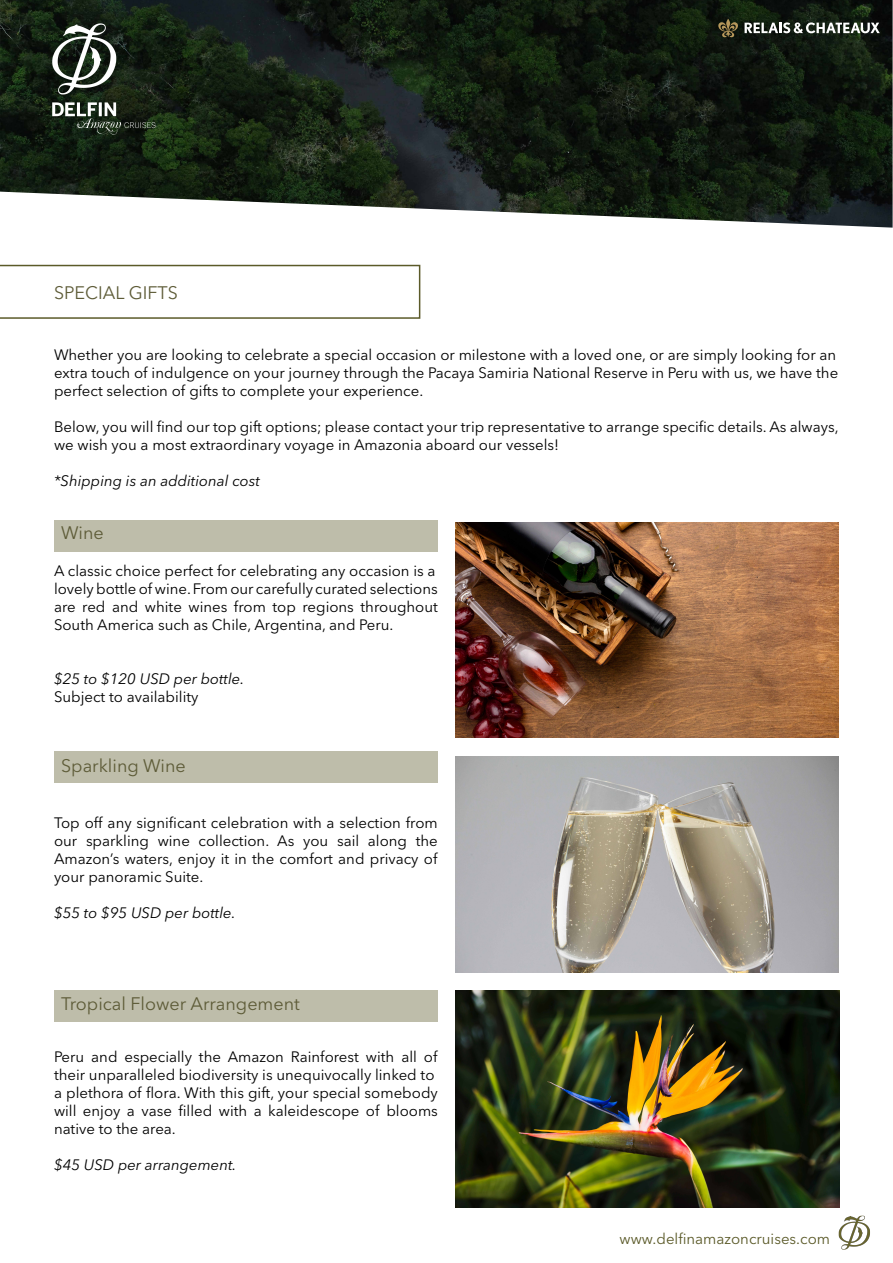
<style>
.page{position:relative;width:893px;height:1263px;background:#fff}
.page>*{position:absolute;margin:0;border:0;box-sizing:border-box;transform-origin:0 0}
.t1{font:18px "Avenir Next LT Pro";color:#5e5c38}
.t2{font:15px/18px "Avenir Next LT Pro";color:#000}
.t3{font:italic 15px "Avenir Next LT Pro";color:#000}
.t4{font:15px "Avenir Next LT Pro";color:#5b5a29}
</style>
<div class="page">
<img style="left:838px;top:1215px;width:32px;height:35px">
<div style="left:54px;top:990px;width:383px;height:32px;background:#bebdaa"></div>
<div style="left:54px;top:751px;width:383px;height:31px;background:#bebdaa"></div>
<div style="left:54px;top:520px;width:383px;height:31px;background:#bebdaa"></div>
<svg style="left:0;top:265px;width:420px;height:54px"></svg>
<img style="left:455px;top:522px;width:384px;height:215px">
<img style="left:455px;top:756px;width:384px;height:216px">
<img style="left:455px;top:990px;width:384px;height:218px">
<img style="left:0;top:0;width:893px;height:228px">
<img style="left:31px;top:19px;width:138px;height:121px">
<svg style="left:745px;top:22px;width:135px;height:11px"></svg>
<svg style="left:718px;top:19px;width:20px;height:18px"></svg>
<p class="t1" style="left:54px;top:282px;width:125px">SPECIAL GIFTS</p>
<p class="t2" style="left:54px;top:346px;width:786px">Whether you are looking to celebrate a special occasion or milestone with a loved one, or are simply looking for an extra touch of indulgence on your journey through the Pacaya Samiria National Reserve in Peru with us, we have the perfect selection of gifts to complete your experience.</p>
<p class="t2" style="left:54px;top:418px;width:786px">Below, you will find our top gift options; please contact your trip representative to arrange specific details. As always, we wish you a most extraordinary voyage in Amazonia aboard our vessels!</p>
<p class="t3" style="left:54px;top:472px;width:208px">*Shipping is an additional cost</p>
<p class="t1" style="left:61px;top:522px;width:44px">Wine</p>
<p class="t2" style="left:54px;top:562px;width:385px">A classic choice perfect for celebrating any occasion is a lovely bottle of wine. From our carefully curated selections are red and white wines from top regions throughout South America such as Chile, Argentina, and Peru.</p>
<p class="t3" style="left:54px;top:670px;width:192px">$25 to $120 USD per bottle.</p>
<p class="t2" style="left:54px;top:688px;width:146px">Subject to availability</p>
<p class="t1" style="left:61px;top:755px;width:126px">Sparkling Wine</p>
<p class="t2" style="left:54px;top:814px;width:385px;text-align:justify">Top off any significant celebration with a selection from our sparkling wine collection. As you sail along the Amazon’s waters, enjoy it in the comfort and privacy of your panoramic Suite.</p>
<p class="t3" style="left:54px;top:904px;width:183px">$55 to $95 USD per bottle.</p>
<p class="t1" style="left:61px;top:993px;width:240px">Tropical Flower Arrangement</p>
<p class="t2" style="left:54px;top:1048px;width:385px">Peru and especially the Amazon Rainforest with all of their unparalleled biodiversity is unequivocally linked to a plethora of flora. With this gift, your special somebody will enjoy a vase filled with a kaleidescope of blooms native to the area.</p>
<p class="t3" style="left:54px;top:1156px;width:184px">$45 USD per arrangement.</p>
<p class="t4" style="left:619px;top:1230px;width:212px">www.delfinamazoncruises.com</p>
</div>
